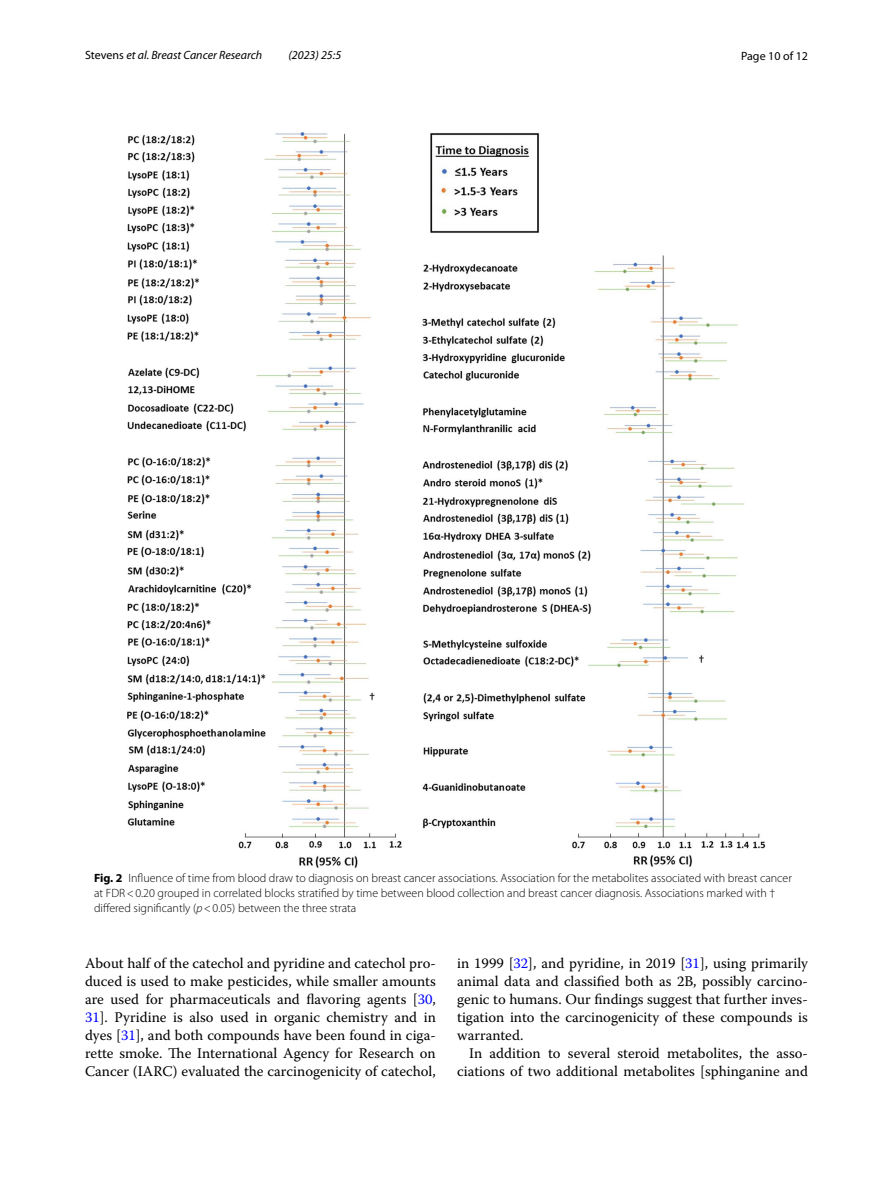
<style>
.page{position:relative;width:893px;height:1187px;background:#fff}
.page>*{position:absolute;margin:0;border:0;box-sizing:border-box;transform-origin:0 0}
.t1{font:14.7px/18px "Warnock Pro";color:#000;text-align:justify}
.t2{font:300 12px/15px "Myriad Pro";color:#000}
.t3{font:italic 12px "Myriad Pro";color:#000}
.t4{font:12px "Myriad Pro";color:#000}
.s1{font-style:normal}
.s2{font-weight:700}
.s3{font-style:italic}
.s4{color:#00f}
</style>
<div class="page">
<img style="left:128px;top:133px;width:637px;height:734px">
<p class="t3" style="left:85px;top:48px;width:179px"><span class="s1">Stevens</span> et al. Breast Cancer Research</p>
<p class="t3" style="left:288px;top:48px;width:54px">(2023) 25:5</p>
<p class="t4" style="left:741px;top:48px;width:68px">Page 10 of 12</p>
<p class="t2" style="left:94px;top:871px;width:699px"><span class="s2">Fig. 2</span> Influence of time from blood draw to diagnosis on breast cancer associations. Association for the metabolites associated with breast cancer at FDR&lt;0.20 grouped in correlated blocks stratified by time between blood collection and breast cancer diagnosis. Associations marked with † differed significantly (<span class="s3">p</span>&lt;0.05) between the three strata</p>
<p class="t1" style="left:85px;top:953px;width:352px">About half of the catechol and pyridine and catechol pro&shy;duced is used to make pesticides, while smaller amounts are used for pharmaceuticals and flavoring agents [<span class="s4">30</span>, <span class="s4">31</span>]. Pyridine is also used in organic chemistry and in dyes [<span class="s4">31</span>], and both compounds have been found in ciga&shy;rette smoke. The International Agency for Research on Cancer (IARC) evaluated the carcinogenicity of catechol,</p>
<p class="t1" style="left:457px;top:953px;width:352px">in 1999 [<span class="s4">32</span>], and pyridine, in 2019 [<span class="s4">31</span>], using primarily animal data and classified both as 2B, possibly carcino&shy;genic to humans. Our findings suggest that further inves&shy;tigation into the carcinogenicity of these compounds is warranted.</p>
<p class="t1" style="left:457px;top:1043px;width:352px;text-align:right">In addition to several steroid metabolites, the asso&shy;ciations of two additional metabolites [sphinganine and</p>
</div>
